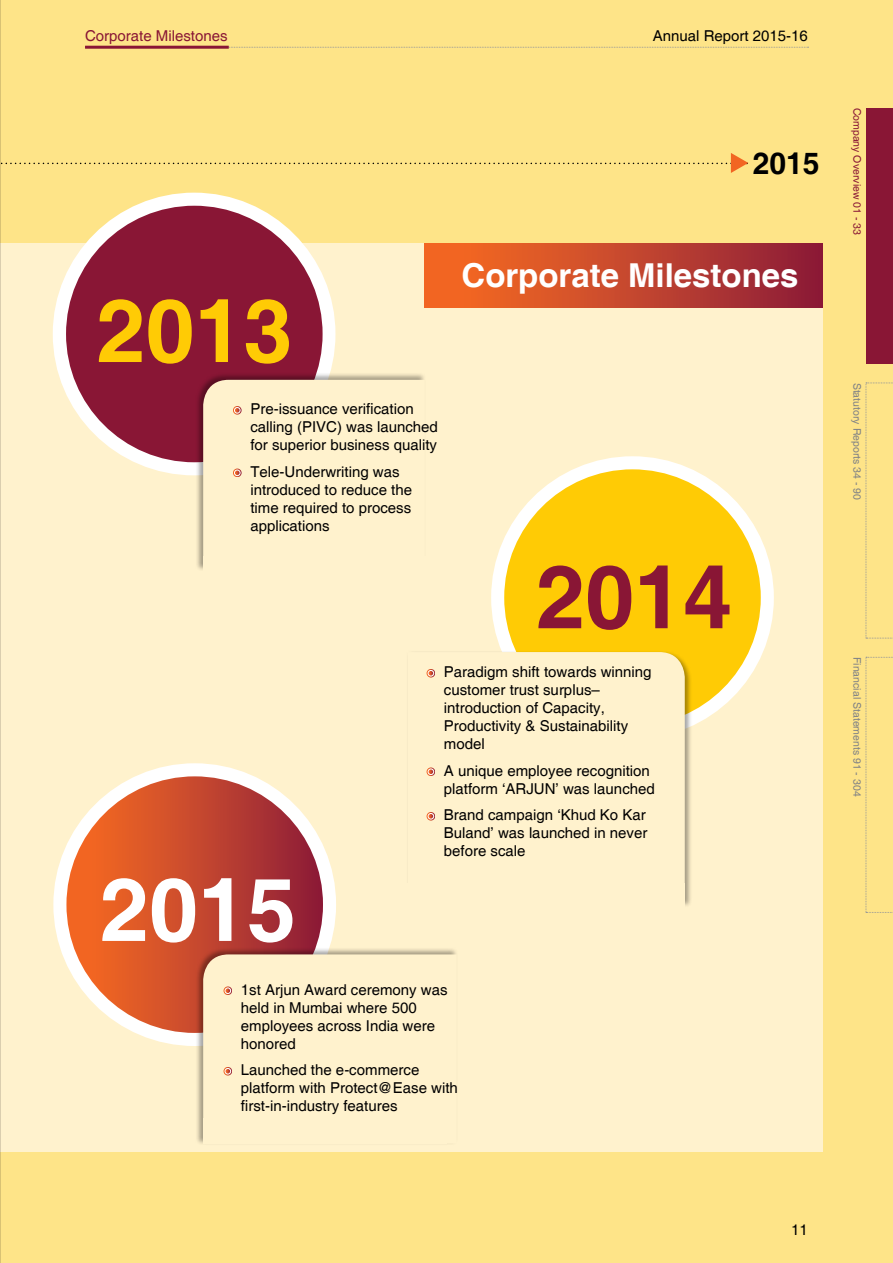
<style>
.page{position:relative;width:893px;height:1263px;background:#fee488}
.page>*{position:absolute;margin:0;border:0;box-sizing:border-box;transform-origin:0 0}
.t1{font:700 88.05px "Helvetica";color:#fff}
.t2{font:700 88.05px "Helvetica";color:#ffcb05}
.t3{font:700 88.05px "Helvetica";color:#891635}
.t4{font:700 33px "Helvetica";color:#fff}
.t5{font:700 30px "Helvetica";color:#000}
.t6{font:15px/18px "Helvetica";color:#000}
.t7{font:15px "Helvetica";color:#891635}
.t8{font:10.5px "Helvetica";color:#808285}
.t9{font:10.5px "Helvetica";color:#891635}
</style>
<div class="page">
<div style="left:0;top:244px;width:822px;height:908px;background:#fff2cd"></div>
<div style="left:425px;top:244px;width:397px;height:63px;background:linear-gradient(to right,#fd6f21,#8e1e39)"></div>
<svg style="left:1px;top:153px;width:747px;height:20px"></svg>
<div style="left:53px;top:763px;width:283px;height:283px;background:#fff;border-radius:50%"></div>
<div style="left:66px;top:776px;width:257px;height:257px;background:linear-gradient(to right,#fd7124,#8e1e38);border-radius:128px"></div>
<div style="left:53px;top:193px;width:282px;height:282px;background:#fff;border-radius:50%"></div>
<div style="left:66px;top:206px;width:257px;height:256px;background:#891635;border-radius:50%"></div>
<div style="left:195px;top:373px;width:231px;height:198px;background:#000;opacity:.36"></div>
<div style="left:195px;top:947px;width:263px;height:198px;background:#000;opacity:.36"></div>
<svg style="left:203px;top:954px;width:254px;height:189px"></svg>
<div style="left:203px;top:556px;width:243px;height:25px;background:#fff2cd"></div>
<div style="left:203px;top:1119px;width:243px;height:25px;background:#fff2cd"></div>
<svg style="left:203px;top:380px;width:222px;height:176px"></svg>
<div style="left:491px;top:456px;width:283px;height:283px;background:#fff;border-radius:50%"></div>
<div style="left:504px;top:469px;width:257px;height:257px;background:#ffcb05;border-radius:50%"></div>
<div style="left:406px;top:650px;width:286px;height:258px;background:#000;opacity:.36"></div>
<svg style="left:408px;top:652px;width:277px;height:231px"></svg>
<div style="left:427px;top:669px;width:8px;height:8px;border:1px solid #fff;border-radius:50%"></div>
<svg style="left:429px;top:671px;width:4px;height:4px"></svg>
<div style="left:427px;top:768px;width:8px;height:8px;border:1px solid #fff;border-radius:50%"></div>
<svg style="left:429px;top:769px;width:4px;height:5px"></svg>
<div style="left:427px;top:812px;width:8px;height:8px;border:1px solid #fff;border-radius:50%"></div>
<svg style="left:429px;top:814px;width:4px;height:4px"></svg>
<div style="left:404px;top:883px;width:281px;height:27px;background:#fff2cd"></div>
<div style="left:224px;top:987px;width:8px;height:8px;border:1px solid #fff;border-radius:50%"></div>
<svg style="left:226px;top:988px;width:4px;height:5px"></svg>
<div style="left:224px;top:1067px;width:8px;height:8px;border:1px solid #fff;border-radius:50%"></div>
<svg style="left:226px;top:1069px;width:4px;height:4px"></svg>
<hr style="left:0;top:0;width:1px;height:1263px;background:#000">
<div style="left:866px;top:108px;width:27px;height:255px;background:#891635"></div>
<svg style="left:866px;top:383px;width:27px;height:256px"></svg>
<svg style="left:866px;top:657px;width:27px;height:256px"></svg>
<svg style="left:229px;top:47px;width:579px;height:1px"></svg>
<hr style="left:85px;top:46px;width:144px;height:3px;background:#891635">
<p class="t7" style="left:85px;top:27px;width:144px">Corporate Milestones</p>
<p class="t6" style="left:653px;top:27px;width:157px">Annual Report 2015-16</p>
<h3 class="t5" style="left:753px;top:145px;width:68px">2015</h3>
<h1 class="t2" style="left:97px;top:277px;width:197px">2013</h1>
<p class="t6" style="left:250px;top:401px;width:189px">Pre-issuance verification calling (PIVC) was launched for superior business quality</p>
<p class="t6" style="left:250px;top:463px;width:163px">Tele-Underwriting was introduced to reduce the time required to process applications</p>
<h2 class="t4" style="left:462px;top:255px;width:338px">Corporate Milestones</h2>
<h1 class="t1" style="left:100px;top:856px;width:197px">2015</h1>
<h1 class="t3" style="left:536px;top:543px;width:197px">2014</h1>
<p class="t6" style="left:444px;top:663px;width:209px">Paradigm shift towards winning customer trust surplus– introduction of Capacity,<br>Productivity &amp; Sustainability model</p>
<p class="t6" style="left:444px;top:762px;width:212px">A unique employee recognition platform ‘ARJUN’ was launched</p>
<p class="t6" style="left:444px;top:806px;width:205px;text-align:justify">Brand campaign ‘Khud Ko Kar Buland’ was launched in never before scale</p>
<p class="t6" style="left:241px;top:981px;width:208px">1st Arjun Award ceremony was held in Mumbai where 500 employees across India were honored</p>
<p class="t6" style="left:241px;top:1061px;width:218px">Launched the e-commerce platform with Protect@Ease with first-in-industry features</p>
<p class="t9" style="left:863px;top:108px;width:129px;rotate:90deg">Company Overview 01 - 33</p>
<p class="t8" style="left:863px;top:383px;width:119px;rotate:90deg">Statutory Reports 34 - 90</p>
<p class="t8" style="left:863px;top:657px;width:141px;rotate:90deg">Financial Statements 91 - 304</p>
<p class="t6" style="left:791px;top:1221px;width:18px">11</p>
</div>
